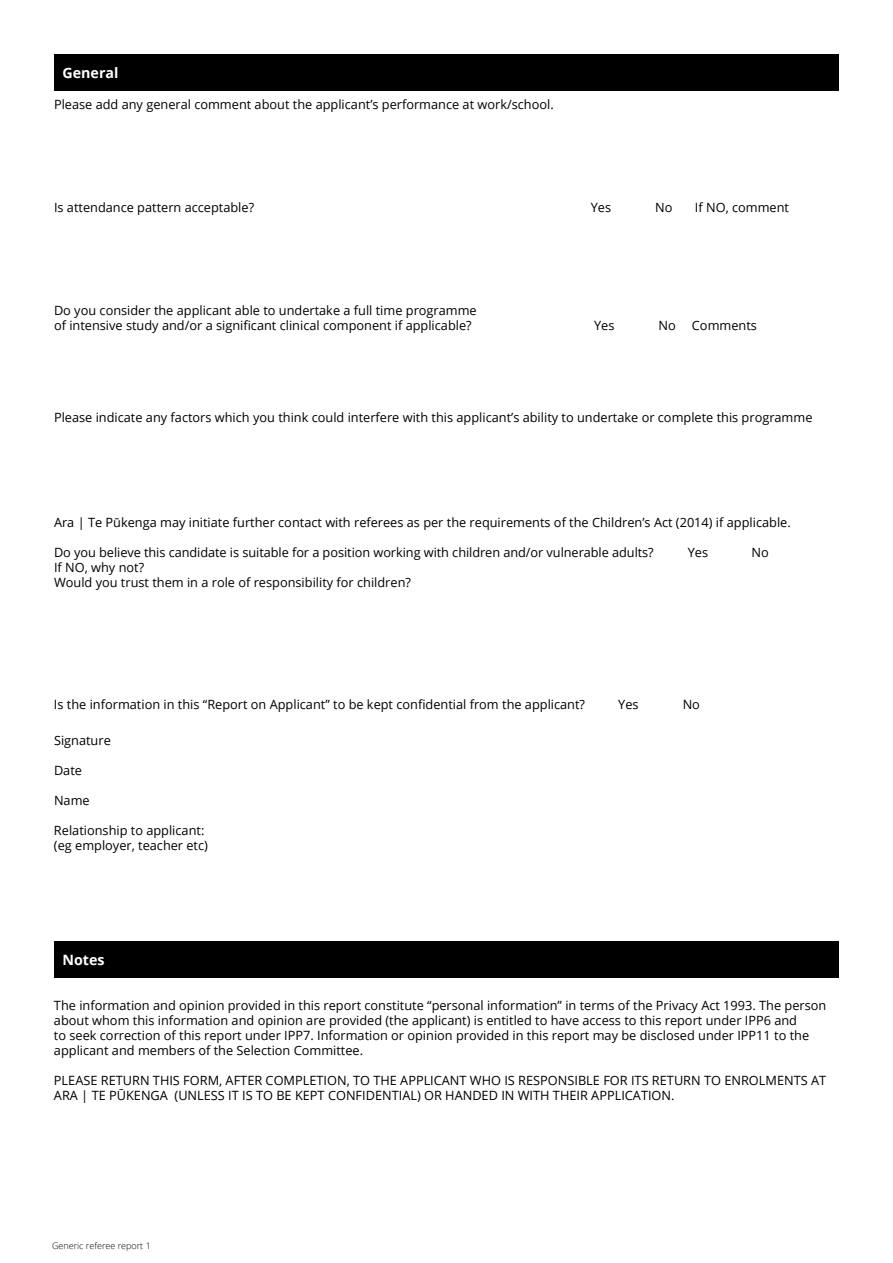
<style>
.page{position:relative;width:893px;height:1263px;background:#fff}
.page>*{position:absolute;margin:0;border:0;box-sizing:border-box;transform-origin:0 0}
.t1{font:700 14.25px "Open Sans";color:#fff}
.t2{font:12.75px/15px "Open Sans";color:#000}
.t3{font:300 9px "Open Sans";color:#000}
</style>
<div class="page">
<div style="left:54px;top:54px;width:785px;height:36px;background:#000"></div>
<div style="left:54px;top:942px;width:785px;height:36px;background:#000"></div>
<p class="t1" style="left:63px;top:62px;width:57px">General</p>
<p class="t2" style="left:54px;top:97px;width:501px">Please add any general comment about the applicant’s performance at work/school.</p>
<p class="t2" style="left:54px;top:200px;width:202px">Is attendance pattern acceptable?</p>
<p class="t2" style="left:591px;top:200px;width:22px">Yes</p>
<p class="t2" style="left:655px;top:200px;width:19px">No</p>
<p class="t2" style="left:695px;top:200px;width:96px">If NO, comment</p>
<p class="t2" style="left:54px;top:302px;width:424px">Do you consider the applicant able to undertake a full time programme of intensive study and/or a significant clinical component if applicable?</p>
<p class="t2" style="left:594px;top:317px;width:22px">Yes</p>
<p class="t2" style="left:658px;top:317px;width:19px">No</p>
<p class="t2" style="left:692px;top:317px;width:67px">Comments</p>
<p class="t2" style="left:54px;top:409px;width:760px">Please indicate any factors which you think could interfere with this applicant’s ability to undertake or complete this programme</p>
<p class="t2" style="left:54px;top:514px;width:738px">Ara | Te Pūkenga may initiate further contact with referees as per the requirements of the Children’s Act (2014) if applicable.</p>
<p class="t2" style="left:54px;top:544px;width:601px">Do you believe this candidate is suitable for a position working with children and/or vulnerable adults?</p>
<p class="t2" style="left:688px;top:544px;width:22px">Yes</p>
<p class="t2" style="left:751px;top:545px;width:19px">No</p>
<p class="t2" style="left:54px;top:560px;width:358px">If NO, why not?<br>Would you trust them in a role of responsibility for children?</p>
<p class="t2" style="left:54px;top:696px;width:533px">Is the information in this “Report on Applicant” to be kept confidential from the applicant?</p>
<p class="t2" style="left:618px;top:696px;width:22px">Yes</p>
<p class="t2" style="left:683px;top:696px;width:19px">No</p>
<p class="t2" style="left:54px;top:732px;width:58px">Signature</p>
<p class="t2" style="left:54px;top:762px;width:30px">Date</p>
<p class="t2" style="left:54px;top:792px;width:37px">Name</p>
<p class="t2" style="left:54px;top:822px;width:156px">Relationship to applicant: (eg employer, teacher etc)</p>
<p class="t1" style="left:63px;top:950px;width:44px">Notes</p>
<p class="t2" style="left:54px;top:998px;width:774px">The information and opinion provided in this report constitute “personal information” in terms of the Privacy Act 1993. The person about whom this information and opinion are provided (the applicant) is entitled to have access to this report under IPP6 and<br>to seek correction of this report under IPP7. Information or opinion provided in this report may be disclosed under IPP11 to the applicant and members of the Selection Committee.</p>
<p class="t2" style="left:54px;top:1073px;width:774px">PLEASE RETURN THIS FORM, AFTER COMPLETION, TO THE APPLICANT WHO IS RESPONSIBLE FOR ITS RETURN TO ENROLMENTS AT<br>ARA | TE PŪKENGA (UNLESS IT IS TO BE KEPT CONFIDENTIAL) OR HANDED IN WITH THEIR APPLICATION.</p>
<p class="t3" style="left:52px;top:1239px;width:100px">Generic referee report 1</p>
</div>
